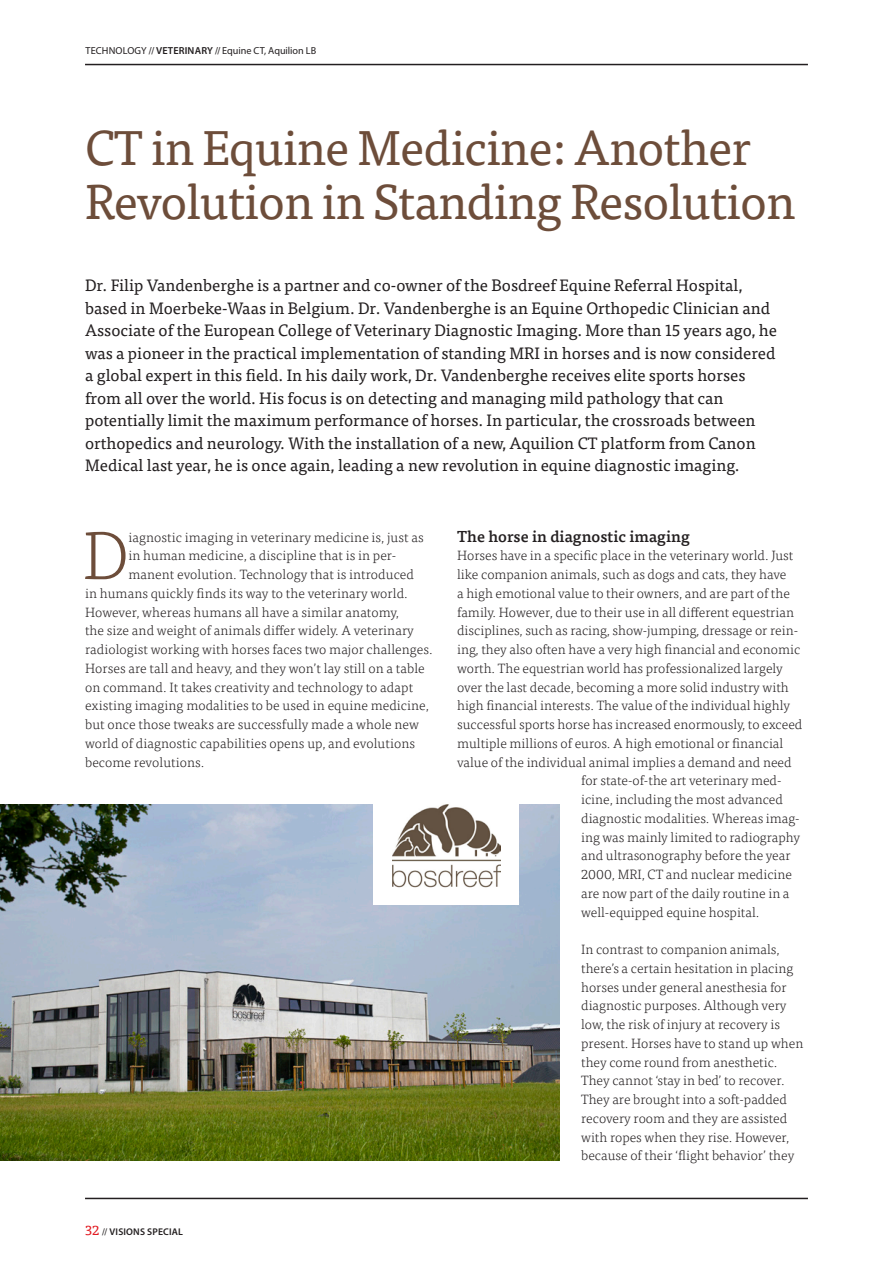
<style>
.page{position:relative;width:893px;height:1263px;background:#fff}
.page>*{position:absolute;margin:0;border:0;box-sizing:border-box;transform-origin:0 0}
.t1{font:300 68.1px "Tisa Pro";color:#6d4d3a}
.t2{font:48.75px/54px "Tisa Pro";letter-spacing:-.02em;color:#6d4d3a}
.t3{font:16.5px/22.5px "Tisa Pro";color:#231f20}
.t4{font:500 15.75px "Tisa Pro";color:#231f20}
.t5{font:300 13.5px/18.8px "Tisa Pro";color:#231f20}
.t6{font:10.2px "Myriad Pro";letter-spacing:-.005em;color:#231f20}
.t7{font:600 9.75px "Myriad Pro";letter-spacing:.015em;color:#231f20}
.s1{font-weight:600}
.s2{font-family:"Tisa Pro";font-weight:400;font-size:13.5px;color:#e21a21}
.s3{font-weight:400}
</style>
<div class="page">
<hr style="left:85px;top:64px;width:723px;height:1px;background:#231f20">
<hr style="left:85px;top:1198px;width:723px;height:1px;background:#231f20">
<img style="left:0;top:804px;width:560px;height:356px">
<div style="left:374px;top:785px;width:145px;height:120px;background:#fff"></div>
<img style="left:392px;top:804px;width:108px;height:84px">
<p class="t6" style="left:85px;top:44px;width:232px">TECHNOLOGY //<span class="s1">VETERINARY</span> //Equine CT, Aquilion LB</p>
<h2 class="t2" style="left:85px;top:118px;width:712px">CT in Equine Medicine: Another<br>Revolution in Standing Resolution</h2>
<p class="t3" style="left:85px;top:273px;width:693px">Dr. Filip Vandenberghe is a partner and co-owner of the Bosdreef Equine Referral Hospital, based in Moerbeke-Waas in Belgium. Dr. Vandenberghe is an Equine Orthopedic Clinician and Associate of the European College of Veterinary Diagnostic Imaging. More than 15 years ago, he was a pioneer in the practical implementation of standing MRI in horses and is now considered a global expert in this field. In his daily work, Dr. Vandenberghe receives elite sports horses from all over the world. His focus is on detecting and managing mild pathology that can potentially limit the maximum performance of horses. In particular, the crossroads between orthopedics and neurology. With the installation of a new, Aquilion CT platform from Canon Medical last year, he is once again, leading a new revolution in equine diagnostic imaging.</p>
<h1 class="t1" style="left:83px;top:508px;width:47px">D</h1>
<p class="t5" style="left:128px;top:527px;width:297px">iagnostic imaging in veterinary medicine is, just as</p>
<p class="t5" style="left:128px;top:546px;width:270px">in human medicine, a discipline that is in per-</p>
<p class="t5" style="left:128px;top:564px;width:287px">manent evolution. Technology that is introduced</p>
<p class="t5" style="left:85px;top:583px;width:324px">in humans quickly finds its way to the veterinary world.</p>
<p class="t5" style="left:85px;top:602px;width:315px">However, whereas humans all have a similar anatomy,</p>
<p class="t5" style="left:85px;top:621px;width:330px">the size and weight of animals differ widely. A veterinary</p>
<p class="t5" style="left:85px;top:639px;width:349px">radiologist working with horses faces two major challenges.</p>
<p class="t5" style="left:85px;top:658px;width:341px">Horses are tall and heavy, and they won’t lay still on a table</p>
<p class="t5" style="left:85px;top:677px;width:330px">on command. It takes creativity and technology to adapt</p>
<p class="t5" style="left:85px;top:696px;width:345px">existing imaging modalities to be used in equine medicine,</p>
<p class="t5" style="left:85px;top:714px;width:335px">but once those tweaks are successfully made a whole new</p>
<p class="t5" style="left:85px;top:733px;width:331px">world of diagnostic capabilities opens up, and evolutions</p>
<p class="t5" style="left:85px;top:752px;width:121px">become revolutions.</p>
<p class="t7" style="left:85px;top:1226px;width:99px"><span class="s2">32</span> <span class="s3">//</span>VISIONS SPECIAL</p>
<p class="t4" style="left:457px;top:524px;width:234px">The horse in diagnostic imaging</p>
<p class="t5" style="left:457px;top:546px;width:338px">Horses have in a specific place in the veterinary world. Just</p>
<p class="t5" style="left:457px;top:564px;width:331px">like companion animals, such as dogs and cats, they have</p>
<p class="t5" style="left:457px;top:583px;width:334px">a high emotional value to their owners, and are part of the</p>
<p class="t5" style="left:457px;top:602px;width:338px">family. However, due to their use in all different equestrian</p>
<p class="t5" style="left:457px;top:621px;width:343px">disciplines, such as racing, show-jumping, dressage or rein-</p>
<p class="t5" style="left:457px;top:639px;width:345px">ing, they also often have a very high financial and economic</p>
<p class="t5" style="left:457px;top:658px;width:327px">worth. The equestrian world has professionalized largely</p>
<p class="t5" style="left:457px;top:677px;width:333px">over the last decade, becoming a more solid industry with</p>
<p class="t5" style="left:457px;top:696px;width:334px">high financial interests. The value of the individual highly</p>
<p class="t5" style="left:457px;top:714px;width:347px">successful sports horse has increased enormously, to exceed</p>
<p class="t5" style="left:457px;top:733px;width:328px">multiple millions of euros. A high emotional or financial</p>
<p class="t5" style="left:457px;top:752px;width:336px">value of the individual animal implies a demand and need</p>
<p class="t5" style="left:581px;top:771px;width:202px">for state-of-the art veterinary med-</p>
<p class="t5" style="left:581px;top:789px;width:203px">icine, including the most advanced</p>
<p class="t5" style="left:581px;top:808px;width:220px">diagnostic modalities. Whereas imag-</p>
<p class="t5" style="left:581px;top:827px;width:221px">ing was mainly limited to radiography</p>
<p class="t5" style="left:581px;top:846px;width:211px">and ultrasonography before the year</p>
<p class="t5" style="left:581px;top:864px;width:212px">2000, MRI, CT and nuclear medicine</p>
<p class="t5" style="left:581px;top:883px;width:210px">are now part of the daily routine in a</p>
<p class="t5" style="left:581px;top:902px;width:180px">well-equipped equine hospital.</p>
<p class="t5" style="left:581px;top:939px;width:224px">In contrast to companion animals, there’s a certain hesitation in placing horses under general anesthesia for diagnostic purposes. Although very low, the risk of injury at recovery is present. Horses have to stand up when they come round from anesthetic.<br>They cannot ‘stay in bed’ to recover.<br>They are brought into a soft-padded recovery room and they are assisted with ropes when they rise. However, because of their ‘flight behavior’ they</p>
</div>
